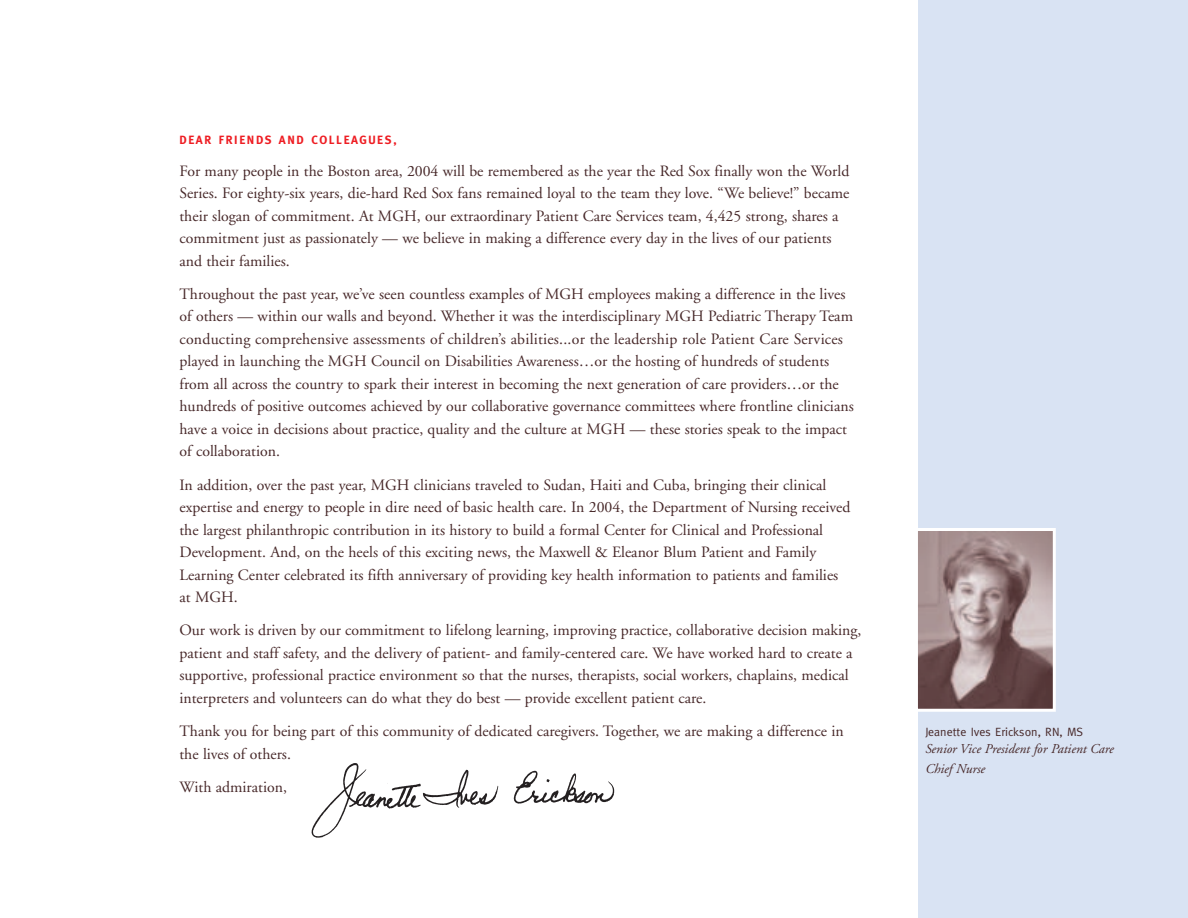
<style>
.page{position:relative;width:1188px;height:918px;background:#fff}
.page>*{position:absolute;margin:0;border:0;box-sizing:border-box;transform-origin:0 0}
.t1{font:15.75px/22.5px "Adobe Garamond";color:#472829}
.t2{font:italic 13.5px/19.8px "Adobe Garamond";color:#472829}
.t3{font:12px "Meta";color:#472829}
.t4{font:700 12px "Meta";letter-spacing:.135em;color:#ee1d23}
</style>
<div class="page">
<div style="left:918px;top:0;width:270px;height:918px;background:#d9e3f3"></div>
<img style="left:919px;top:532px;width:133px;height:176px">
<div style="left:915px;top:528px;width:141px;height:184px;border:3px solid #fff"></div>
<img style="left:311px;top:763px;width:304px;height:75px">
<p class="t4" style="left:179px;top:133px;width:219px">DEAR FRIENDS AND COLLEAGUES,</p>
<p class="t1" style="left:179px;top:161px;width:671px">For many people in the Boston area, 2004 will be remembered as the year the Red Sox finally won the World Series. For eighty-six years, die-hard Red Sox fans remained loyal to the team they love. “We believe!” became their slogan of commitment. At MGH, our extraordinary Patient Care Services team, 4,425 strong, shares a commitment just as passionately — we believe in making a difference every day in the lives of our patients and their families.</p>
<p class="t1" style="left:179px;top:284px;width:676px">Throughout the past year, we’ve seen countless examples of MGH employees making a difference in the lives of others — within our walls and beyond. Whether it was the interdisciplinary MGH Pediatric Therapy Team conducting comprehensive assessments of children’s abilities...or the leadership role Patient Care Services played in launching the MGH Council on Disabilities Awareness…or the hosting of hundreds of students from all across the country to spark their interest in becoming the next generation of care providers…or the hundreds of positive outcomes achieved by our collaborative governance committees where frontline clinicians have a voice in decisions about practice, quality and the culture at MGH — these stories speak to the impact of collaboration.</p>
<p class="t1" style="left:179px;top:475px;width:673px">In addition, over the past year, MGH clinicians traveled to Sudan, Haiti and Cuba, bringing their clinical expertise and energy to people in dire need of basic health care. In 2004, the Department of Nursing received the largest philanthropic contribution in its history to build a formal Center for Clinical and Professional Development. And, on the heels of this exciting news, the Maxwell &amp; Eleanor Blum Patient and Family Learning Center celebrated its fifth anniversary of providing key health information to patients and families at MGH.</p>
<p class="t1" style="left:179px;top:621px;width:683px">Our work is driven by our commitment to lifelong learning, improving practice, collaborative decision making, patient and staff safety, and the delivery of patient- and family-centered care. We have worked hard to create a supportive, professional practice environment so that the nurses, therapists, social workers, chaplains, medical interpreters and volunteers can do what they do best — provide excellent patient care.</p>
<p class="t1" style="left:179px;top:721px;width:666px">Thank you for being part of this community of dedicated caregivers. Together, we are making a difference in the lives of others.</p>
<p class="t1" style="left:179px;top:777px;width:109px">With admiration,</p>
<p class="t3" style="left:925px;top:725px;width:159px">Jeanette Ives Erickson, RN, MS</p>
<p class="t2" style="left:925px;top:740px;width:190px">Senior Vice President for Patient Care<br>Chief Nurse</p>
</div>
